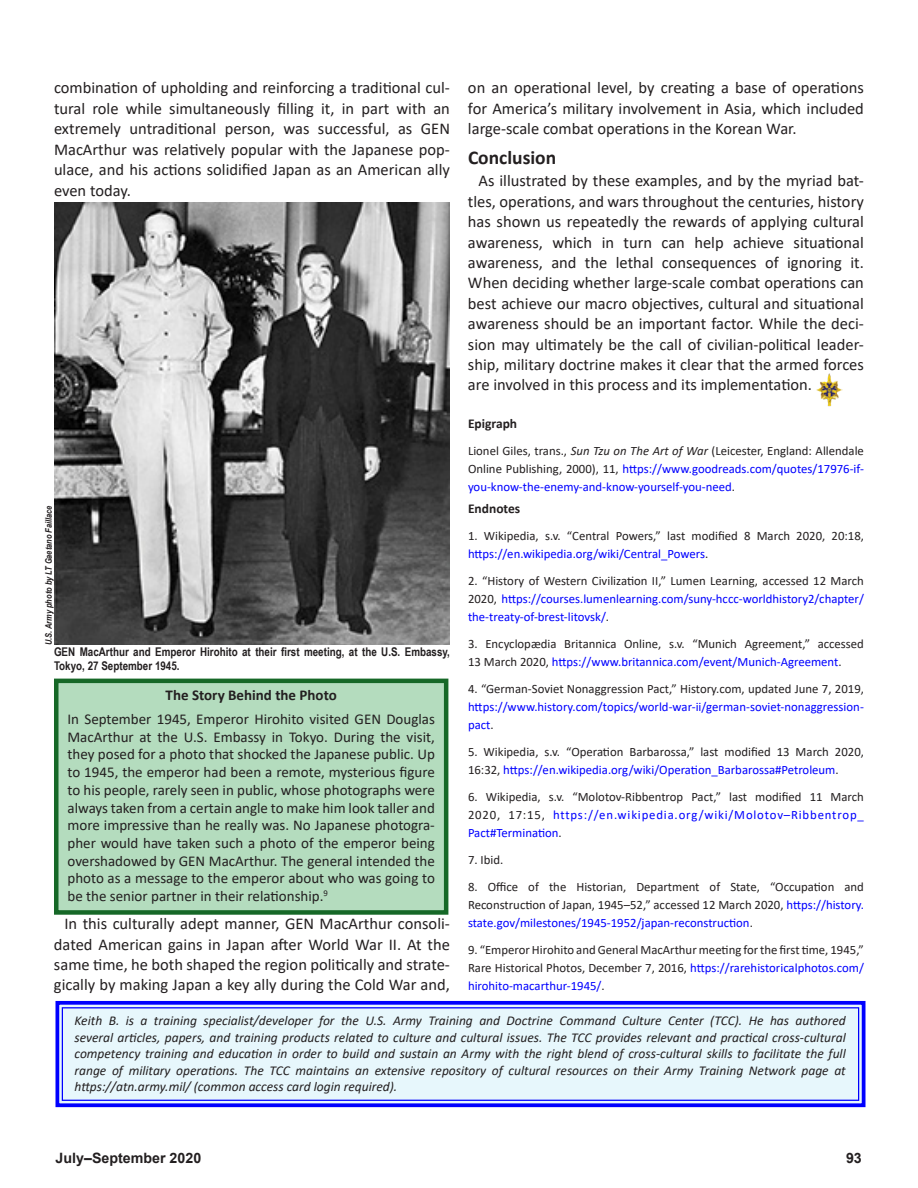
<style>
.page{position:relative;width:918px;height:1188px;background:#fff}
.page>*{position:absolute;margin:0;border:0;box-sizing:border-box;transform-origin:0 0}
.t1{font:700 19.5px "Calibri";color:#231f20}
.t2{font:16.5px/20.4px "Calibri";color:#231f20;text-align:justify}
.t3{font:15px/17.7px "Calibri";color:#231f20;text-align:justify}
.t4{font:700 15px "Calibri";color:#231f20}
.t5{font:700 14.25px "Arial";color:#231f20}
.t6{font:italic 13.5px/16.5px "Calibri";color:#231f20;text-align:justify}
.t7{font:700 13.5px "Calibri";color:#231f20}
.t8{font:12.75px/18px "Calibri";color:#231f20}
.t9{font:12.75px/18px "Calibri";color:#00f;text-align:justify}
.t10{font:700 12px/14.2px "Arial Narrow";color:#231f20}
.t11{font:italic 700 9px "Arial Narrow";color:#231f20}
.s1{color:#231f20}
.s2{font-style:italic;color:#231f20}
.s3{color:#00f}
</style>
<div class="page">
<img style="left:54px;top:202px;width:396px;height:442px">
<div style="left:56px;top:681px;width:390px;height:231px;background:#b4dcbe"></div>
<div style="left:54px;top:679px;width:394px;height:236px;border:4px solid #166827"></div>
<img style="left:817px;top:374px;width:25px;height:33px">
<svg style="left:55px;top:1000px;width:811px;height:108px;background:#d4e3fc"></svg>
<div style="left:62px;top:1007px;width:797px;height:94px;border:1px solid #00f"></div>
<p class="t2" style="left:54px;top:77px;width:398px">combination of upholding and reinforcing a traditional cul&shy;tural role while simultaneously filling it, in part with an extremely untraditional person, was successful, as GEN MacArthur was relatively popular with the Japanese pop&shy;ulace, and his actions solidified Japan as an American ally even today.</p>
<p class="t11" style="left:42px;top:645px;width:141px;rotate:-90deg">U.S. Army photo by LT Gaetano Faillace</p>
<p class="t10" style="left:54px;top:644px;width:398px">GEN MacArthur and Emperor Hirohito at their first meeting, at the U.S. Embassy,<br>Tokyo, 27 September 1945.</p>
<p class="t4" style="left:166px;top:685px;width:173px">The Story Behind the Photo</p>
<p class="t3" style="left:67px;top:710px;width:369px">In September 1945, Emperor Hirohito visited GEN Douglas MacArthur at the U.S. Embassy in Tokyo. During the visit, they posed for a photo that shocked the Japanese public. Up to 1945, the emperor had been a remote, mysterious figure to his people, rarely seen in public, whose photographs were always taken from a certain angle to make him look taller and more impressive than he really was. No Japanese photogra&shy;pher would have taken such a photo of the emperor being overshadowed by GEN MacArthur. The general intended the photo as a message to the emperor about who was going to be the senior partner in their relationship.<sup>9</sup></p>
<p class="t2" style="left:54px;top:913px;width:398px;text-indent:11px">In this culturally adept manner, GEN MacArthur consoli&shy;dated American gains in Japan after World War II. At the same time, he both shaped the region politically and strate&shy;gically by making Japan a key ally during the Cold War and,</p>
<p class="t2" style="left:468px;top:77px;width:397px">on an operational level, by creating a base of operations for America’s military involvement in Asia, which included large-scale combat operations in the Korean War.</p>
<p class="t1" style="left:468px;top:144px;width:90px">Conclusion</p>
<p class="t2" style="left:468px;top:170px;width:398px;text-indent:11px">As illustrated by these examples, and by the myriad bat&shy;tles, operations, and wars throughout the centuries, history has shown us repeatedly the rewards of applying cultural awareness, which in turn can help achieve situational awareness, and the lethal consequences of ignoring it.<br>When deciding whether large-scale combat operations can best achieve our macro objectives, cultural and situational awareness should be an important factor. While the deci&shy;sion may ultimately be the call of civilian-political leader&shy;ship, military doctrine makes it clear that the armed forces are involved in this process and its implementation.</p>
<p class="t7" style="left:468px;top:414px;width:51px">Epigraph</p>
<p class="t9" style="left:468px;top:441px;width:398px"><span class="s1">Lionel Giles, trans.,</span> <span class="s2">Sun Tzu on The Art of War</span> <span class="s1">(Leicester, England: Allendale Online Publishing, 2000), 11,</span> https://www.goodreads.com/quotes/17976-if&shy;you-know-the-enemy-and-know-yourself-you-need<span class="s1">.</span></p>
<p class="t7" style="left:468px;top:499px;width:54px">Endnotes</p>
<p class="t8" style="left:468px;top:527px;width:398px">1. Wikipedia, s.v. “Central Powers,” last modified 8 March 2020, 20:18, <span class="s3">https://en.wikipedia.org/wiki/Central_Powers</span>.</p>
<p class="t9" style="left:468px;top:572px;width:398px"><span class="s1">2. “History of Western Civilization II,” Lumen Learning, accessed 12 March 2020,</span> https://courses.lumenlearning.com/suny-hccc-worldhistory2/chapter/ the-treaty-of-brest-litovsk/<span class="s1">.</span></p>
<p class="t8" style="left:468px;top:635px;width:398px">3. Encyclopædia Britannica Online, s.v. “Munich Agreement,” accessed<br>13 March 2020, <span class="s3">https://www.britannica.com/event/Munich-Agreement</span>.</p>
<p class="t8" style="left:468px;top:680px;width:398px">4. “German-Soviet Nonaggression Pact,” History.com, updated June 7, 2019,</p>
<p class="t9" style="left:468px;top:698px;width:397px">https://www.history.com/topics/world-war-ii/german-soviet-nonaggression&shy;pact<span class="s1">.</span></p>
<p class="t8" style="left:468px;top:743px;width:398px">5. Wikipedia, s.v. “Operation Barbarossa,” last modified 13 March 2020,<br>16:32, <span class="s3">https://en.wikipedia.org/wiki/Operation_Barbarossa#Petroleum</span>.</p>
<p class="t8" style="left:468px;top:788px;width:397px;text-align:justify">6. Wikipedia, s.v. “Molotov-Ribbentrop Pact,” last modified 11 March 2020, 17:15, <span class="s3">https://en.wikipedia.org/wiki/Molotov–Ribbentrop_ Pact#Termination</span>.</p>
<p class="t8" style="left:468px;top:851px;width:37px">7. Ibid.</p>
<p class="t8" style="left:468px;top:878px;width:397px;text-align:justify">8. Office of the Historian, Department of State, “Occupation and Reconstruction of Japan, 1945–52,” accessed 12 March 2020, <span class="s3">https://history. state.gov/milestones/1945-1952/japan-reconstruction</span>.</p>
<p class="t8" style="left:468px;top:941px;width:397px;text-align:justify">9. “Emperor Hirohito and General MacArthur meeting for the first time, 1945,” Rare Historical Photos, December 7, 2016, <span class="s3">https://rarehistoricalphotos.com/ hirohito-macarthur-1945/</span>.</p>
<p class="t6" style="left:75px;top:1012px;width:773px">Keith B. is a training specialist/developer for the U.S. Army Training and Doctrine Command Culture Center (TCC). He has authored several articles, papers, and training products related to culture and cultural issues. The TCC provides relevant and practical cross-cultural competency training and education in order to build and sustain an Army with the right blend of cross-cultural skills to facilitate the full range of military operations. The TCC maintains an extensive repository of cultural resources on their Army Training Network page at https://atn.army.mil/ (common access card login required).</p>
<p class="t5" style="left:56px;top:1148px;width:147px">July–September 2020</p>
<p class="t5" style="left:846px;top:1148px;width:17px">93</p>
</div>
